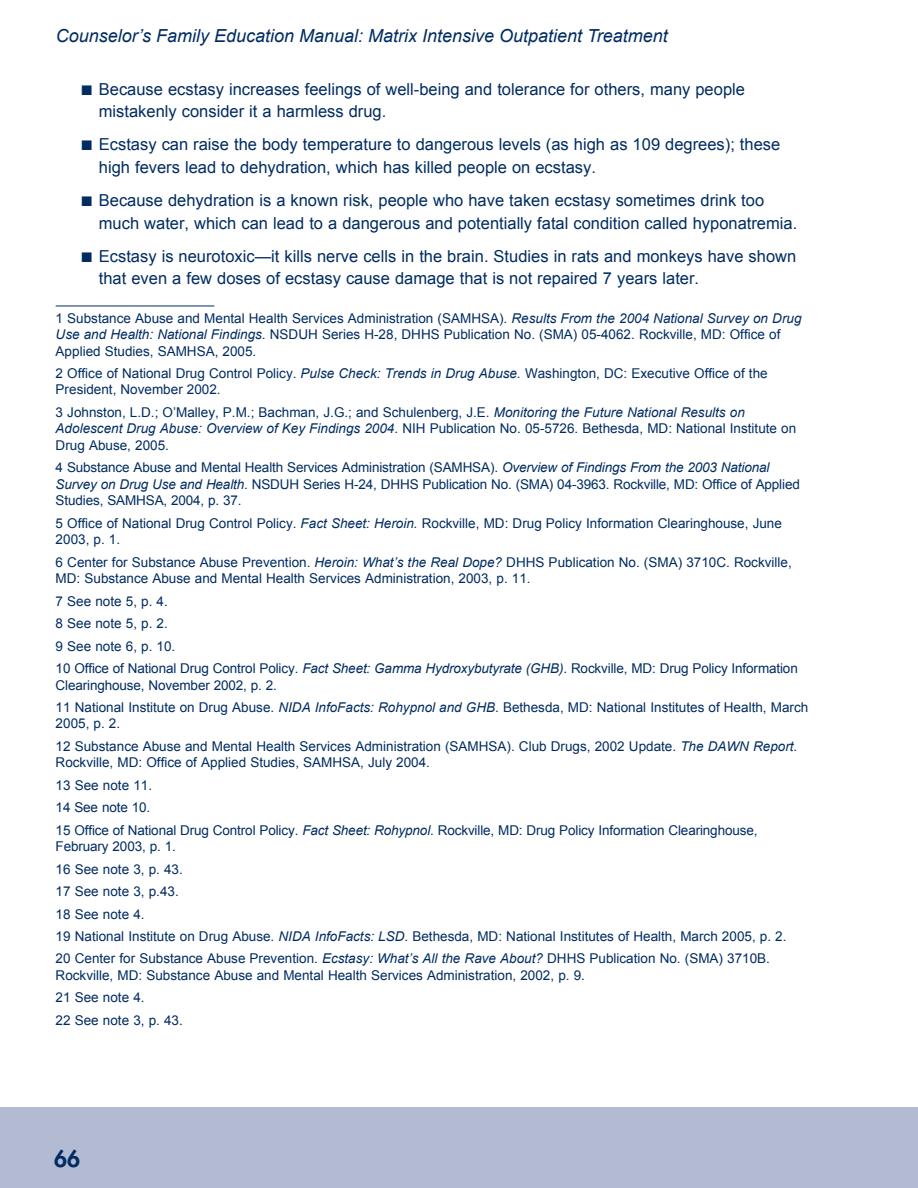
<style>
.page{position:relative;width:918px;height:1188px;background:#fff}
.page>*{position:absolute;margin:0;border:0;box-sizing:border-box;transform-origin:0 0}
.t1{font:800 22.5px "Futura Std";color:#002c62}
.t2{font:italic 18px "Arial";color:#002c62}
.t3{font:16.5px/22.5px "Arial";color:#002c62}
.reference_notes_9_11{font:13.5px/16.5px "Arial";color:#002c62}
.reference_notes_with{font:13.5px/16.5px "Arial";color:#002c62}
.s1{font-family:"Times New Roman";font-size:21px}
.s2{font-style:italic}
</style>
<div class="page">
<div style="left:0;top:1107px;width:918px;height:81px;background:#b3bbd3"></div>
<hr style="left:56px;top:306px;width:158px;height:1px;background:#002c62">
<h2 class="t2" style="left:56px;top:24px;width:614px">Counselor’s Family Education Manual: Matrix Intensive Outpatient Treatment</h2>
<p class="t3" style="left:99px;top:78px;width:648px;text-indent:-18px"><span class="s1">■</span> Because ecstasy increases feelings of well-being and tolerance for others, many people mistakenly consider it a harmless drug.</p>
<p class="t3" style="left:99px;top:133px;width:683px;text-indent:-18px"><span class="s1">■</span> Ecstasy can raise the body temperature to dangerous levels (as high as 109 degrees); these high fevers lead to dehydration, which has killed people on ecstasy.</p>
<p class="t3" style="left:99px;top:189px;width:700px;text-indent:-18px"><span class="s1">■</span> Because dehydration is a known risk, people who have taken ecstasy sometimes drink too much water, which can lead to a dangerous and potentially fatal condition called hyponatremia.</p>
<p class="t3" style="left:99px;top:245px;width:699px;text-indent:-18px"><span class="s1">■</span> Ecstasy is neurotoxic—it kills nerve cells in the brain. Studies in rats and monkeys have shown that even a few doses of ecstasy cause damage that is not repaired 7 years later.</p>
<p class="reference_notes_with" style="left:56px;top:310px;width:747px">1 Substance Abuse and Mental Health Services Administration (SAMHSA). <span class="s2">Results From the 2004 National Survey on Drug<br>Use and Health: National Findings.</span> NSDUH Series H-28, DHHS Publication No. (SMA) 05-4062. Rockville, MD: Office of<br>Applied Studies, SAMHSA, 2005.</p>
<p class="reference_notes_9_11" style="left:56px;top:365px;width:714px">2 Office of National Drug Control Policy. <span class="s2">Pulse Check: Trends in Drug Abuse.</span> Washington, DC: Executive Office of the<br>President, November 2002.</p>
<p class="reference_notes_9_11" style="left:56px;top:404px;width:742px">3 Johnston, L.D.; O’Malley, P.M.; Bachman, J.G.; and Schulenberg, J.E. <span class="s2">Monitoring the Future National Results on<br>Adolescent Drug Abuse: Overview of Key Findings 2004</span>. NIH Publication No. 05-5726. Bethesda, MD: National Institute on<br>Drug Abuse, 2005.</p>
<p class="reference_notes_9_11" style="left:56px;top:460px;width:746px">4 Substance Abuse and Mental Health Services Administration (SAMHSA). <span class="s2">Overview of Findings From the 2003 National<br>Survey on Drug Use and Health</span>. NSDUH Series H-24, DHHS Publication No. (SMA) 04-3963. Rockville, MD: Office of Applied<br>Studies, SAMHSA, 2004, p. 37.</p>
<p class="reference_notes_9_11" style="left:56px;top:515px;width:728px">5 Office of National Drug Control Policy. <span class="s2">Fact Sheet: Heroin.</span> Rockville, MD: Drug Policy Information Clearinghouse, June<br>2003, p. 1.</p>
<p class="reference_notes_9_11" style="left:56px;top:554px;width:738px">6 Center for Substance Abuse Prevention. <span class="s2">Heroin: What’s the Real Dope?</span> DHHS Publication No. (SMA) 3710C. Rockville,<br>MD: Substance Abuse and Mental Health Services Administration, 2003, p. 11.</p>
<p class="reference_notes_9_11" style="left:56px;top:593px;width:114px">7 See note 5, p. 4.</p>
<p class="reference_notes_9_11" style="left:56px;top:615px;width:114px">8 See note 5, p. 2.</p>
<p class="reference_notes_9_11" style="left:56px;top:638px;width:121px">9 See note 6, p. 10.</p>
<p class="reference_notes_9_11" style="left:56px;top:660px;width:744px">10 Office of National Drug Control Policy. <span class="s2">Fact Sheet: Gamma Hydroxybutyrate (GHB)</span>. Rockville, MD: Drug Policy Information<br>Clearinghouse, November 2002, p. 2.</p>
<p class="reference_notes_9_11" style="left:56px;top:699px;width:754px">11 National Institute on Drug Abuse. <span class="s2">NIDA InfoFacts: Rohypnol and GHB</span>. Bethesda, MD: National Institutes of Health, March<br>2005, p. 2.</p>
<p class="reference_notes_9_11" style="left:56px;top:738px;width:743px">12 Substance Abuse and Mental Health Services Administration (SAMHSA). Club Drugs, 2002 Update. <span class="s2">The DAWN Report</span>.<br>Rockville, MD: Office of Applied Studies, SAMHSA, July 2004.</p>
<p class="reference_notes_9_11" style="left:56px;top:777px;width:98px">13 See note 11.</p>
<p class="reference_notes_9_11" style="left:56px;top:799px;width:96px">14 See note 10.</p>
<p class="reference_notes_9_11" style="left:56px;top:822px;width:703px">15 Office of National Drug Control Policy. <span class="s2">Fact Sheet: Rohypnol</span>. Rockville, MD: Drug Policy Information Clearinghouse,<br>February 2003, p. 1.</p>
<p class="reference_notes_9_11" style="left:56px;top:861px;width:129px">16 See note 3, p. 43.</p>
<p class="reference_notes_9_11" style="left:56px;top:883px;width:125px">17 See note 3, p.43.</p>
<p class="reference_notes_9_11" style="left:56px;top:906px;width:90px">18 See note 4.</p>
<p class="reference_notes_9_11" style="left:56px;top:928px;width:732px">19 National Institute on Drug Abuse. <span class="s2">NIDA InfoFacts: LSD</span>. Bethesda, MD: National Institutes of Health, March 2005, p. 2.</p>
<p class="reference_notes_9_11" style="left:56px;top:951px;width:716px">20 Center for Substance Abuse Prevention. <span class="s2">Ecstasy: What’s All the Rave About?</span> DHHS Publication No. (SMA) 3710B.<br>Rockville, MD: Substance Abuse and Mental Health Services Administration, 2002, p. 9.</p>
<p class="reference_notes_9_11" style="left:56px;top:990px;width:90px">21 See note 4.</p>
<p class="reference_notes_9_11" style="left:56px;top:1012px;width:129px">22 See note 3, p. 43.</p>
<h1 class="t1" style="left:54px;top:1144px;width:28px">66</h1>
</div>
